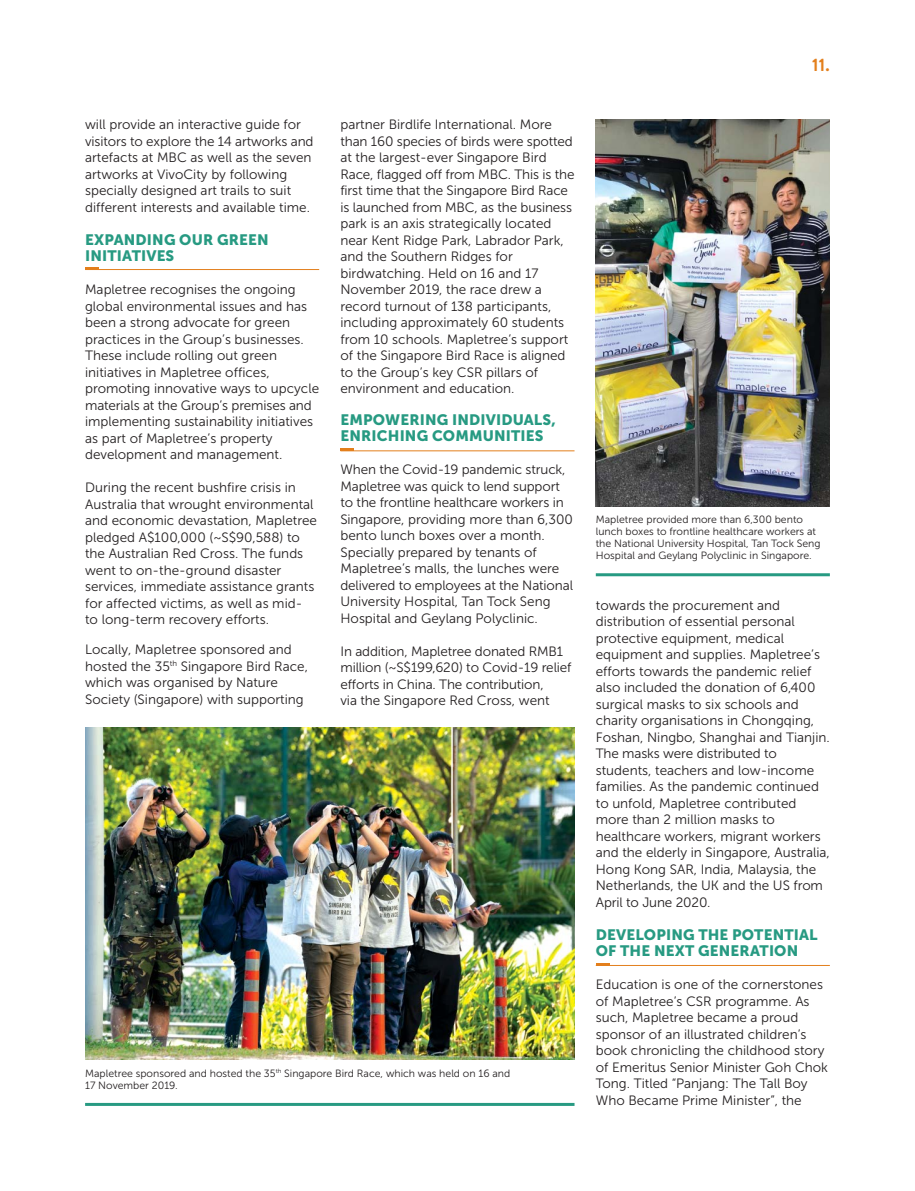
<style>
.page{position:relative;width:915px;height:1191px;background:#fff}
.page>*{position:absolute;margin:0;border:0;box-sizing:border-box;transform-origin:0 0}
.t1{font:700 18px "Brandon Grotesque";color:#e37f1c}
.t2{font:15px/16.5px "Museo Sans 900";letter-spacing:.01em;color:#279a82}
.t3{font:13.5px/16.5px "Museo Sans 300";color:#231f20}
.t4{font:10.5px/12px "Museo Sans 300";color:#231f20}
</style>
<div class="page">
<hr style="left:85px;top:269px;width:234px;height:1px;background:#e37f1c">
<hr style="left:85px;top:267px;width:14px;height:3px;background:#e37f1c">
<hr style="left:340px;top:450px;width:234px;height:1px;background:#e37f1c">
<hr style="left:340px;top:448px;width:14px;height:3px;background:#e37f1c">
<hr style="left:595px;top:573px;width:234px;height:3px;background:#279a82">
<img style="left:595px;top:119px;width:234px;height:387px">
<hr style="left:595px;top:965px;width:234px;height:1px;background:#e37f1c">
<svg style="left:596px;top:963px;width:13px;height:2px"></svg>
<hr style="left:85px;top:1103px;width:489px;height:3px;background:#279a82">
<img style="left:85px;top:727px;width:489px;height:332px">
<p class="t3" style="left:85px;top:118px;width:230px">will provide an interactive guide for visitors to explore the 14 artworks and artefacts at MBC as well as the seven artworks at VivoCity by following specially designed art trails to suit different interests and available time.</p>
<p class="t2" style="left:85px;top:233px;width:185px">EXPANDING OUR GREEN<br>INITIATIVES</p>
<p class="t3" style="left:85px;top:283px;width:235px">Mapletree recognises the ongoing global environmental issues and has been a strong advocate for green practices in the Group’s businesses.<br>These include rolling out green initiatives in Mapletree offices, promoting innovative ways to upcycle materials at the Group’s premises and implementing sustainability initiatives as part of Mapletree’s property development and management.</p>
<p class="t3" style="left:85px;top:481px;width:233px">During the recent bushfire crisis in Australia that wrought environmental and economic devastation, Mapletree pledged A$100,000 (~S$90,588) to the Australian Red Cross. The funds went to on-the-ground disaster services, immediate assistance grants for affected victims, as well as mid&shy;to long-term recovery efforts.</p>
<p class="t3" style="left:85px;top:643px;width:224px">Locally, Mapletree sponsored and hosted the 35<sup>th</sup> Singapore Bird Race, which was organised by Nature Society (Singapore) with supporting</p>
<p class="t3" style="left:340px;top:118px;width:235px">partner Birdlife International. More than 160 species of birds were spotted at the largest-ever Singapore Bird Race, flagged off from MBC. This is the first time that the Singapore Bird Race is launched from MBC, as the business park is an axis strategically located near Kent Ridge Park, Labrador Park, and the Southern Ridges for birdwatching. Held on 16 and 17<br>November 2019, the race drew a record turnout of 138 participants, including approximately 60 students from 10 schools. Mapletree’s support of the Singapore Bird Race is aligned to the Group’s key CSR pillars of environment and education.</p>
<p class="t2" style="left:340px;top:413px;width:217px">EMPOWERING INDIVIDUALS,<br>ENRICHING COMMUNITIES</p>
<p class="t3" style="left:340px;top:463px;width:234px">When the Covid-19 pandemic struck, Mapletree was quick to lend support to the frontline healthcare workers in Singapore, providing more than 6,300 bento lunch boxes over a month.<br>Specially prepared by tenants of Mapletree’s malls, the lunches were delivered to employees at the National University Hospital, Tan Tock Seng Hospital and Geylang Polyclinic.</p>
<p class="t3" style="left:340px;top:644px;width:232px">In addition, Mapletree donated RMB1 million (~S$199,620) to Covid-19 relief efforts in China. The contribution,<br>via the Singapore Red Cross, went</p>
<p class="t4" style="left:85px;top:1068px;width:426px">Mapletree sponsored and hosted the 35<sup>th</sup> Singapore Bird Race, which was held on 16 and<br>17 November 2019.</p>
<h1 class="t1" style="left:811px;top:58px;width:19px">11.</h1>
<p class="t4" style="left:595px;top:514px;width:226px">Mapletree provided more than 6,300 bento lunch boxes to frontline healthcare workers at the National University Hospital, Tan Tock Seng Hospital and Geylang Polyclinic in Singapore.</p>
<p class="t3" style="left:595px;top:598px;width:235px">towards the procurement and distribution of essential personal protective equipment, medical equipment and supplies. Mapletree’s efforts towards the pandemic relief also included the donation of 6,400 surgical masks to six schools and charity organisations in Chongqing, Foshan, Ningbo, Shanghai and Tianjin.<br>The masks were distributed to students, teachers and low-income families. As the pandemic continued to unfold, Mapletree contributed more than 2 million masks to healthcare workers, migrant workers and the elderly in Singapore, Australia, Hong Kong SAR, India, Malaysia, the Netherlands, the UK and the US from April to June 2020.</p>
<p class="t2" style="left:595px;top:928px;width:223px">DEVELOPING THE POTENTIAL<br>OF THE NEXT GENERATION</p>
<p class="t3" style="left:595px;top:977px;width:234px">Education is one of the cornerstones of Mapletree’s CSR programme. As such, Mapletree became a proud sponsor of an illustrated children’s book chronicling the childhood story of Emeritus Senior Minister Goh Chok Tong. Titled “Panjang: The Tall Boy Who Became Prime Minister”, the</p>
</div>
